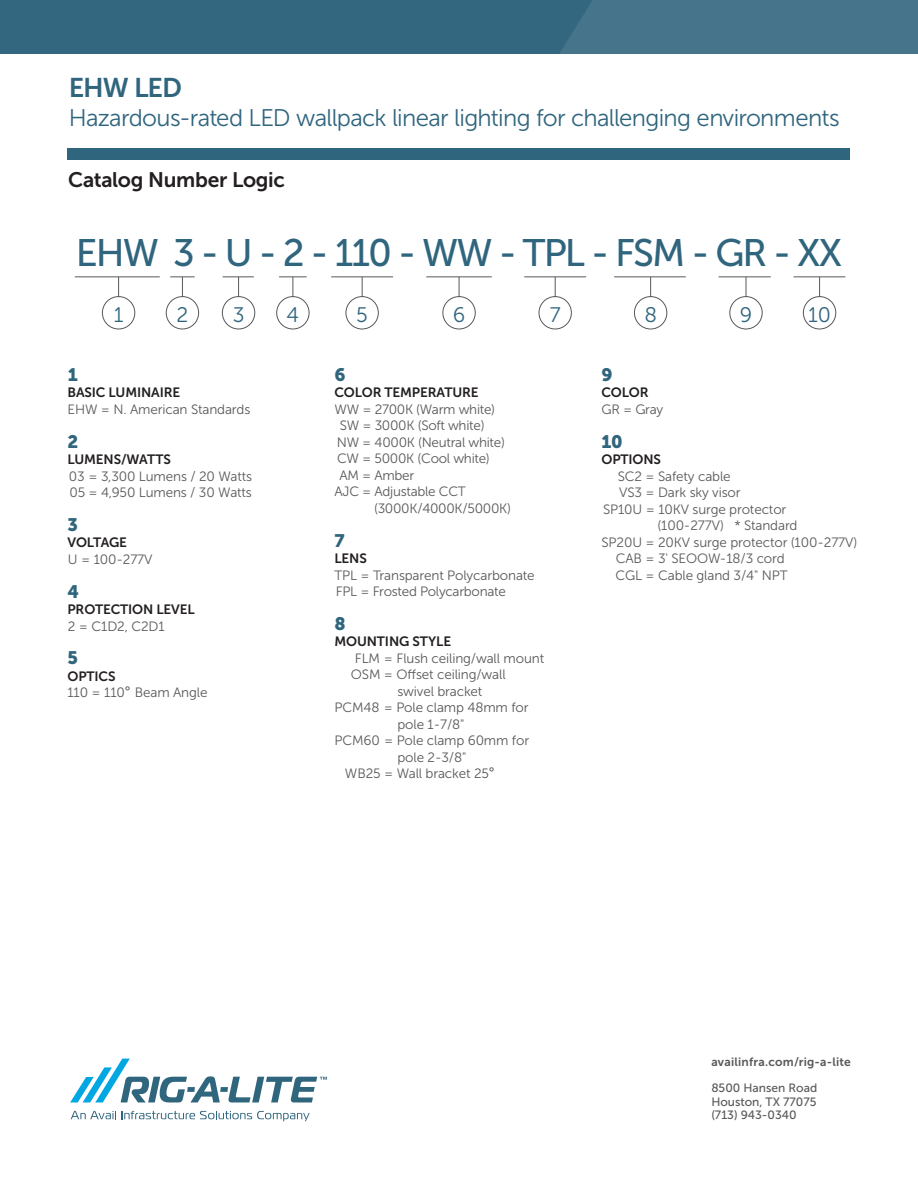
<style>
.page{position:relative;width:918px;height:1188px;background:#fff}
.page>*{position:absolute;margin:0;border:0;box-sizing:border-box;transform-origin:0 0}
.t1{font:38.25px "Museo Sans 500";letter-spacing:-.05em;color:#30657e}
.t2{font:27px "Museo Sans 700";letter-spacing:-.035em;color:#30657e}
.t3{font:24px "Museo Sans 300";letter-spacing:-.03em;color:#30657e}
.t4{font:21px "Museo Sans 700";letter-spacing:-.015em;color:#231f20}
.t5{font:21px "Museo Sans 300";color:#30657e}
.t6{font:18px "Museo Sans 900";color:#30657e}
.t7{font:13.5px/16.5px "Museo Sans 300";letter-spacing:-.01em;color:#57585a}
.t8{font:13.5px "Museo Sans 700";letter-spacing:-.01em;color:#231f20}
.t9{font:12px/13.5px "Museo Sans 500";color:#57585a;text-align:justify}
.t10{font:12px "Museo Sans 700";letter-spacing:.02em;color:#57585a}
.s1{font-size:15px}
</style>
<div class="page">
<div style="left:68px;top:148px;width:782px;height:12px;background:#30657e"></div>
<hr style="left:75px;top:276px;width:85px;height:1px;background:#57585a">
<hr style="left:223px;top:276px;width:31px;height:1px;background:#57585a">
<hr style="left:426px;top:276px;width:66px;height:1px;background:#57585a">
<hr style="left:331px;top:276px;width:62px;height:1px;background:#57585a">
<hr style="left:794px;top:276px;width:51px;height:1px;background:#57585a">
<hr style="left:614px;top:276px;width:72px;height:1px;background:#57585a">
<hr style="left:718px;top:276px;width:53px;height:1px;background:#57585a">
<svg style="left:118px;top:277px;width:1px;height:19px"></svg>
<svg style="left:238px;top:277px;width:1px;height:19px"></svg>
<svg style="left:170px;top:276px;width:25px;height:21px"></svg>
<svg style="left:279px;top:276px;width:28px;height:21px"></svg>
<svg style="left:459px;top:277px;width:1px;height:19px"></svg>
<svg style="left:362px;top:277px;width:1px;height:19px"></svg>
<svg style="left:650px;top:277px;width:1px;height:19px"></svg>
<svg style="left:746px;top:277px;width:1px;height:19px"></svg>
<svg style="left:819px;top:277px;width:1px;height:19px"></svg>
<div style="left:102px;top:296px;width:33px;height:33px;border:1px solid #57585a;border-radius:50%"></div>
<div style="left:222px;top:296px;width:33px;height:33px;border:1px solid #57585a;border-radius:50%"></div>
<div style="left:166px;top:296px;width:33px;height:33px;border:1px solid #57585a;border-radius:50%"></div>
<div style="left:276px;top:296px;width:33px;height:33px;border:1px solid #57585a;border-radius:50%"></div>
<div style="left:442px;top:296px;width:34px;height:33px;border:1px solid #57585a;border-radius:50%"></div>
<div style="left:346px;top:296px;width:33px;height:33px;border:1px solid #57585a;border-radius:50%"></div>
<div style="left:634px;top:296px;width:33px;height:33px;border:1px solid #57585a;border-radius:50%"></div>
<div style="left:729px;top:296px;width:34px;height:33px;border:1px solid #57585a;border-radius:50%"></div>
<div style="left:803px;top:296px;width:33px;height:33px;border:1px solid #57585a;border-radius:50%"></div>
<hr style="left:524px;top:276px;width:62px;height:1px;background:#57585a">
<svg style="left:555px;top:277px;width:1px;height:19px"></svg>
<div style="left:539px;top:296px;width:33px;height:33px;border:1px solid #57585a;border-radius:50%"></div>
<svg style="left:71px;top:1111px;width:239px;height:10px"></svg>
<svg style="left:70px;top:1059px;width:257px;height:43px"></svg>
<div style="left:0;top:0;width:918px;height:54px;background:#45748b"></div>
<div style="left:0;top:0;width:592px;height:54px;background:#33677f"></div>
<h2 class="t2" style="left:69px;top:73px;width:115px">EHW LED</h2>
<h3 class="t3" style="left:69px;top:104px;width:773px">Hazardous-rated LED wallpack linear lighting for challenging environments</h3>
<h3 class="t4" style="left:68px;top:168px;width:219px">Catalog Number Logic</h3>
<h1 class="t1" style="left:76px;top:232px;width:768px">EHW 3 - U - 2 - 110 - WW - TPL - FSM - GR - XX</h1>
<h3 class="t5" style="left:114px;top:303px;width:11px">1</h3>
<h3 class="t5" style="left:177px;top:303px;width:13px">2</h3>
<h3 class="t5" style="left:233px;top:303px;width:13px">3</h3>
<h3 class="t5" style="left:287px;top:303px;width:14px">4</h3>
<h3 class="t5" style="left:356px;top:303px;width:13px">5</h3>
<h3 class="t5" style="left:453px;top:303px;width:14px">6</h3>
<h3 class="t5" style="left:644px;top:303px;width:14px">8</h3>
<h3 class="t5" style="left:740px;top:303px;width:14px">9</h3>
<h3 class="t5" style="left:808px;top:303px;width:24px">10</h3>
<h3 class="t5" style="left:550px;top:303px;width:12px">7</h3>
<h3 class="t6" style="left:68px;top:364px;width:12px">1</h3>
<p class="t8" style="left:68px;top:385px;width:114px">BASIC LUMINAIRE</p>
<p class="t7" style="left:68px;top:401px;width:184px">EHW = N. American Standards</p>
<h3 class="t6" style="left:68px;top:431px;width:12px">2</h3>
<p class="t8" style="left:68px;top:452px;width:105px">LUMENS/WATTS</p>
<p class="t7" style="left:69px;top:468px;width:185px">03 = 3,300 Lumens / 20 Watts<br>05 = 4,950 Lumens / 30 Watts</p>
<h3 class="t6" style="left:68px;top:514px;width:12px">3</h3>
<p class="t8" style="left:68px;top:535px;width:61px">VOLTAGE</p>
<p class="t7" style="left:68px;top:551px;width:86px">U = 100-277V</p>
<h3 class="t6" style="left:68px;top:581px;width:13px">4</h3>
<p class="t8" style="left:68px;top:602px;width:129px">PROTECTION LEVEL</p>
<p class="t7" style="left:68px;top:618px;width:98px">2 = C1D2, C2D1</p>
<h3 class="t6" style="left:68px;top:648px;width:12px">5</h3>
<p class="t8" style="left:68px;top:669px;width:50px">OPTICS</p>
<p class="t7" style="left:68px;top:685px;width:142px">110 = 110<span class="s1">°</span> Beam Angle</p>
<h3 class="t6" style="left:334px;top:364px;width:13px">6</h3>
<p class="t8" style="left:334px;top:385px;width:146px">COLOR TEMPERATURE</p>
<p class="t7" style="left:334px;top:401px;width:162px">WW = 2700K (Warm white)</p>
<p class="t7" style="left:340px;top:418px;width:146px">SW = 3000K (Soft white)</p>
<p class="t7" style="left:337px;top:434px;width:170px">NW = 4000K (Neutral white)</p>
<p class="t7" style="left:337px;top:451px;width:154px">CW = 5000K (Cool white)</p>
<p class="t7" style="left:339px;top:467px;width:76px">AM = Amber</p>
<p class="t7" style="left:334px;top:484px;width:133px">AJC = Adjustable CCT</p>
<p class="t7" style="left:374px;top:500px;width:138px">(3000K/4000K/5000K)</p>
<h3 class="t6" style="left:334px;top:530px;width:12px">7</h3>
<p class="t8" style="left:334px;top:551px;width:34px">LENS</p>
<p class="t7" style="left:334px;top:567px;width:202px">TPL = Transparent Polycarbonate<br>FPL = Frosted Polycarbonate</p>
<h3 class="t6" style="left:334px;top:613px;width:13px">8</h3>
<p class="t8" style="left:334px;top:634px;width:118px">MOUNTING STYLE</p>
<p class="t7" style="left:355px;top:650px;width:191px">FLM = Flush ceiling/wall mount</p>
<p class="t7" style="left:351px;top:667px;width:156px">OSM = Offset ceiling/wall</p>
<p class="t7" style="left:397px;top:683px;width:86px">swivel bracket</p>
<p class="t7" style="left:334px;top:700px;width:196px">PCM48 = Pole clamp 48mm for</p>
<p class="t7" style="left:397px;top:716px;width:69px">pole 1-7/8"</p>
<p class="t7" style="left:334px;top:733px;width:196px">PCM60 = Pole clamp 60mm for</p>
<p class="t7" style="left:397px;top:749px;width:70px">pole 2-3/8"</p>
<p class="t7" style="left:345px;top:766px;width:151px">WB25 = Wall bracket 25<span class="s1">°</span></p>
<h3 class="t6" style="left:602px;top:364px;width:13px">9</h3>
<p class="t8" style="left:602px;top:385px;width:49px">COLOR</p>
<p class="t7" style="left:602px;top:401px;width:63px">GR = Gray</p>
<h3 class="t6" style="left:602px;top:431px;width:23px">10</h3>
<p class="t8" style="left:602px;top:452px;width:61px">OPTIONS</p>
<p class="t7" style="left:618px;top:468px;width:114px">SC2 = Safety cable</p>
<p class="t7" style="left:619px;top:484px;width:123px">VS3 = Dark sky visor</p>
<p class="t7" style="left:603px;top:501px;width:185px">SP10U = 10KV surge protector</p>
<p class="t7" style="left:657px;top:517px;width:142px">(100-277V) * Standard</p>
<p class="t7" style="left:602px;top:534px;width:257px">SP20U = 20KV surge protector (100-277V)</p>
<p class="t7" style="left:616px;top:550px;width:171px">CAB = 3' SEOOW-18/3 cord</p>
<p class="t7" style="left:615px;top:567px;width:174px">CGL = Cable gland 3/4" NPT</p>
<p class="t10" style="left:711px;top:1056px;width:141px">availinfra.com/rig-a-lite</p>
<p class="t9" style="left:711px;top:1081px;width:107px">8500 Hansen Road Houston, TX 77075 (713) 943-0340</p>
</div>
